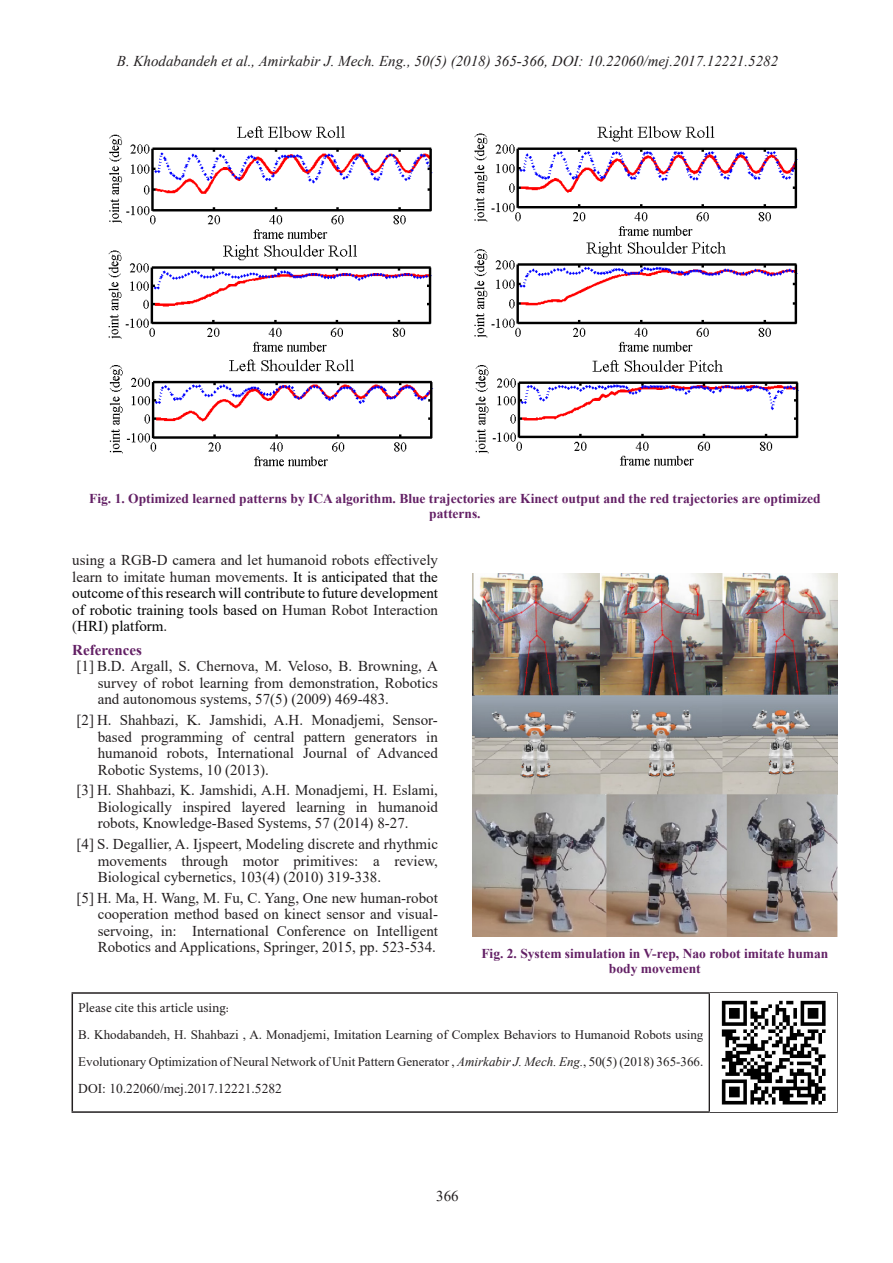
<style>
.page{position:relative;width:893px;height:1263px;background:#fff}
.page>*{position:absolute;margin:0;border:0;box-sizing:border-box;transform-origin:0 0}
.Normal_Text{font:15px/16.5px "Times New Roman";color:#231f20;text-align:justify}
.Normal_Text-2{font:15px/16.5px "Times New Roman";color:#000;text-align:justify}
.Author_Names{font:italic 15px "Times New Roman";color:#231f20}
.Heading_00__Without{font:700 15px "Times New Roman";color:#632065}
.Captions__Figures__d{font:700 13.5px/15px "Times New Roman";color:#632065;text-align:center}
.t1{font:13.5px "Times New Roman";color:#231f20}
.t2{font:13.5px "Minion Pro";color:#231f20}
.t3{font:13.05px/27px "Times New Roman";color:#231f20}
.s1{color:#231f20}
.s2{font-family:"B Mitra"}
.s3{font-style:italic}
</style>
<div class="page">
<hr style="left:709px;top:994px;width:1px;height:117px;background:#231f20">
<hr style="left:72px;top:992px;width:637px;height:2px;background:#231f20">
<hr style="left:72px;top:994px;width:1px;height:117px;background:#231f20">
<hr style="left:709px;top:992px;width:129px;height:2px;background:#231f20">
<hr style="left:836px;top:994px;width:2px;height:117px;background:#231f20">
<hr style="left:72px;top:1111px;width:637px;height:2px;background:#231f20">
<hr style="left:709px;top:1111px;width:129px;height:2px;background:#231f20">
<img style="left:721px;top:1000px;width:105px;height:105px">
<img style="left:108px;top:126px;width:691px;height:341px">
<img style="left:473px;top:573px;width:364px;height:363px">
<p class="Author_Names" style="left:117px;top:51px;width:663px">B. Khodabandeh et al., Amirkabir J. Mech. Eng., 50(5) (2018) 365-366, DOI: 10.22060/mej.2017.12221.5282</p>
<p class="Captions__Figures__d" style="left:89px;top:490px;width:733px">Fig. 1. Optimized learned patterns by ICA algorithm. Blue trajectories are Kinect output and the red trajectories are optimized patterns.</p>
<p class="Normal_Text-2" style="left:72px;top:552px;width:367px"><span class="s1">using a RGB-D camera and let humanoid robots effectively learn to imitate human movements</span>. It is anticipated that the outcome of this research will contribute to future development of robotic training tools based on <span class="s1">Human Robot Interaction (</span>HRI) platform<span class="s1">.</span></p>
<p class="Heading_00__Without" style="left:72px;top:639px;width:71px">References</p>
<p class="Normal_Text" style="left:98px;top:658px;width:342px;text-indent:-21px">[1] B.D. Argall, S. Chernova, M. Veloso, B. Browning, A survey of robot learning from demonstration, Robotics and autonomous systems, 57(5) (2009) 469-483.</p>
<p class="Normal_Text" style="left:98px;top:711px;width:342px;text-indent:-21px">[2] H. Shahbazi, K. Jamshidi, A.H. Monadjemi, Sensor&shy;based programming of central pattern generators in humanoid robots, International Journal of Advanced Robotic Systems, 10 (2013).</p>
<p class="Normal_Text" style="left:98px;top:782px;width:342px;text-indent:-21px">[3] H. Shahbazi, K. Jamshidi, A.H. Monadjemi, H. Eslami, Biologically inspired layered learning in humanoid robots, Knowledge-Based Systems, 57 (2014) 8-27.</p>
<p class="Normal_Text" style="left:98px;top:835px;width:342px;text-indent:-21px">[4] S. Degallier, A. Ijspeert, Modeling discrete and rhythmic movements through motor primitives: a review, Biological cybernetics, 103(4) (2010) 319-338.</p>
<p class="Normal_Text" style="left:98px;top:889px;width:342px;text-indent:-21px">[5] H. Ma, H. Wang, M. Fu, C. Yang, One new human-robot cooperation method based on kinect sensor and visual&shy;servoing, in: International Conference on Intelligent Robotics and Applications, Springer, 2015, pp. 523-534.</p>
<p class="Captions__Figures__d" style="left:481px;top:945px;width:349px">Fig. 2. System simulation in V-rep, Nao robot imitate human body movement</p>
<p class="t2" style="left:78px;top:998px;width:151px">Please cite this article using<span class="s2">:</span></p>
<p class="t3" style="left:78px;top:1020px;width:627px">B. Khodabandeh, H. Shahbazi , A. Monadjemi, Imitation Learning of Complex Behaviors to Humanoid Robots using<br>Evolutionary Optimization of Neural Network of Unit Pattern Generator , <span class="s3">Amirkabir J. Mech. Eng.</span>, 50(5) (2018) 365-366.</p>
<p class="t1" style="left:78px;top:1078px;width:205px">DOI: 10.22060/mej.2017.12221.5282</p>
<p class="Normal_Text" style="left:436px;top:1187px;width:24px">366</p>
</div>
